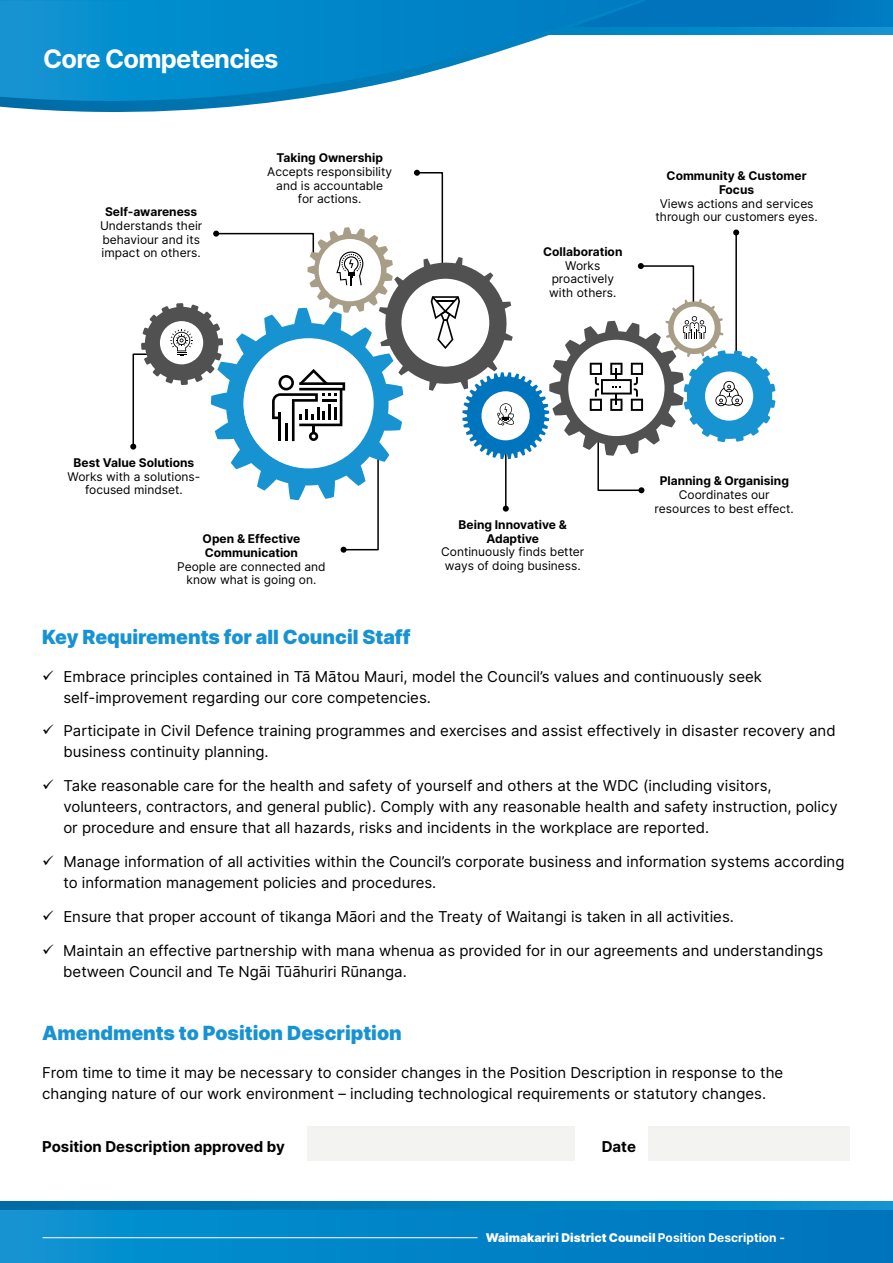
<style>
.page{position:relative;width:893px;height:1263px;background:#fff}
.page>*{position:absolute;margin:0;border:0;box-sizing:border-box;transform-origin:0 0}
.t1{font:700 25.5px "Inter";letter-spacing:-.03em;color:#fff}
.t2{font:900 19.5px "Inter";color:#1893d2}
.t3{font:15px/21px "Inter";color:#000}
.t4{font:700 15px "Inter";color:#000}
.t5{font:12px/13.8px "Inter";color:#000;text-align:center}
.t6{font:700 12px/13.8px "Inter";color:#000;text-align:center}
.t7{font:900 12px "Inter";color:#fff}
.s1{font-weight:700}
</style>
<div class="page">
<svg style="left:647px;top:26px;width:246px;height:9px;background:#0889c8"></svg>
<div style="left:0;top:0;width:893px;height:26px;background:#0073bd"></div>
<svg style="left:0;top:1201px;width:893px;height:9px;background:#027eba"></svg>
<svg style="left:0;top:1210px;width:893px;height:53px;background:#0283c7"></svg>
<hr style="left:43px;top:1237px;width:435px;height:1px;background:#fff">
<svg style="left:0;top:0;width:647px;height:113px"></svg>
<svg style="left:0;top:0;width:642px;height:104px"></svg>
<div style="left:307px;top:1126px;width:268px;height:34px;background:#f3f3f2"></div>
<svg style="left:130px;top:170px;width:645px;height:383px"></svg>
<div style="left:648px;top:1126px;width:202px;height:34px;background:#f3f3f2"></div>
<h1 class="t1" style="left:43px;top:40px;width:237px">Core Competencies</h1>
<p class="t6" style="left:105px;top:205px;width:94px">Self-awareness</p>
<p class="t5" style="left:100px;top:218px;width:104px;text-align:left">Understands their behaviour and its impact on others.</p>
<p class="t6" style="left:276px;top:150px;width:108px">Taking Ownership</p>
<p class="t5" style="left:267px;top:164px;width:126px">Accepts responsibility and is accountable for actions.</p>
<p class="t6" style="left:543px;top:244px;width:81px">Collaboration</p>
<p class="t5" style="left:549px;top:258px;width:69px">Works proactively with others.</p>
<p class="t6" style="left:667px;top:169px;width:142px">Community &amp; Customer<br>Focus</p>
<p class="t5" style="left:655px;top:196px;width:164px">Views actions and services through our customers eyes.</p>
<p class="t6" style="left:74px;top:455px;width:122px">Best Value Solutions</p>
<p class="t5" style="left:68px;top:469px;width:134px">Works with a solutions&shy;focused mindset.</p>
<p class="t6" style="left:203px;top:531px;width:99px;text-align:left">Open &amp; Effective<br>Communication</p>
<p class="t5" style="left:177px;top:559px;width:150px">People are connected and know what is going on.</p>
<p class="t6" style="left:459px;top:517px;width:110px">Being Innovative &amp;<br>Adaptive</p>
<p class="t5" style="left:441px;top:545px;width:145px">Continuously finds better ways of doing business.</p>
<p class="t6" style="left:660px;top:473px;width:131px">Planning &amp; Organising</p>
<p class="t5" style="left:655px;top:487px;width:141px">Coordinates our resources to best effect.</p>
<h2 class="t2" style="left:42px;top:622px;width:370px">Key Requirements for all Council Staff</h2>
<p class="t3" style="left:63px;top:665px;width:700px">Embrace principles contained in Tā Mātou Mauri, model the Council’s values and continuously seek self-improvement regarding our core competencies.</p>
<p class="t3" style="left:63px;top:720px;width:774px">Participate in Civil Defence training programmes and exercises and assist effectively in disaster recovery and business continuity planning.</p>
<p class="t3" style="left:63px;top:775px;width:776px">Take reasonable care for the health and safety of yourself and others at the WDC (including visitors, volunteers, contractors, and general public). Comply with any reasonable health and safety instruction, policy or procedure and ensure that all hazards, risks and incidents in the workplace are reported.</p>
<p class="t3" style="left:63px;top:851px;width:783px">Manage information of all activities within the Council’s corporate business and information systems according to information management policies and procedures.</p>
<p class="t3" style="left:63px;top:905px;width:672px">Ensure that proper account of tikanga Māori and the Treaty of Waitangi is taken in all activities.</p>
<p class="t3" style="left:63px;top:939px;width:761px">Maintain an effective partnership with mana whenua as provided for in our agreements and understandings between Council and Te Ngāi Tūāhuriri Rūnanga.</p>
<h2 class="t2" style="left:42px;top:1018px;width:361px">Amendments to Position Description</h2>
<p class="t3" style="left:42px;top:1061px;width:743px">From time to time it may be necessary to consider changes in the Position Description in response to the changing nature of our work environment – including technological requirements or statutory changes.</p>
<p class="t4" style="left:42px;top:1135px;width:244px">Position Description approved by</p>
<p class="t4" style="left:602px;top:1135px;width:36px">Date</p>
<p class="t7" style="left:486px;top:1228px;width:301px">Waimakariri District Council <span class="s1">Position Description -</span></p>
</div>
